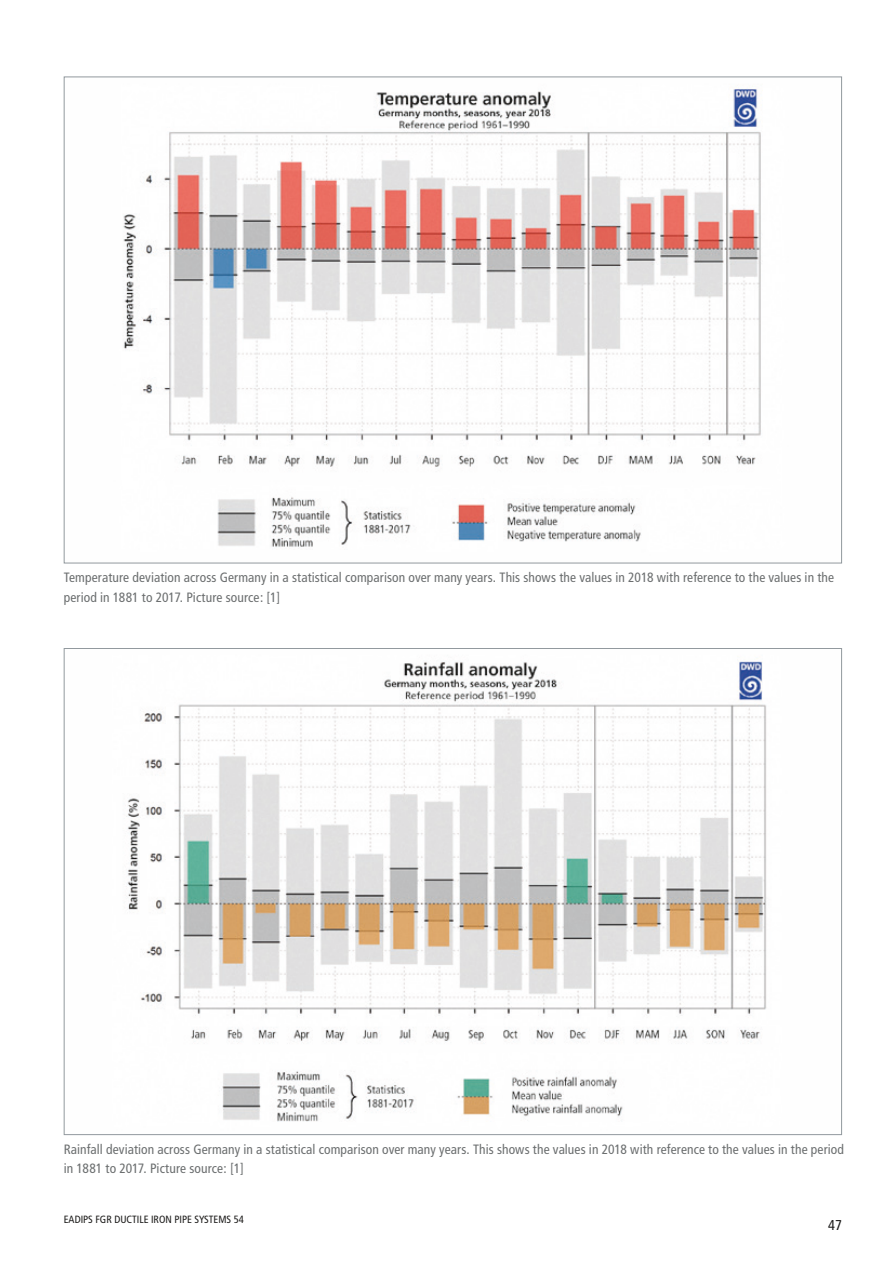
<style>
.page{position:relative;width:893px;height:1263px;background:#fff}
.page>*{position:absolute;margin:0;border:0;box-sizing:border-box;transform-origin:0 0}
.t1{font:condensed 14.25px "Frutiger";color:#1b1a19}
.t2{font:condensed 13.5px/19px "Frutiger";letter-spacing:.005em;color:#6b6e6f}
.t3{font:condensed 10.5px "Frutiger";color:#1b1a19}
</style>
<div class="page">
<img style="left:123px;top:86px;width:638px;height:461px">
<img style="left:126px;top:661px;width:641px;height:461px">
<p class="t2" style="left:64px;top:568px;width:772px">Temperature deviation across Germany in a statistical comparison over many years. This shows the values in 2018 with reference to the values in the period in 1881 to 2017. Picture source: [1]</p>
<p class="t2" style="left:64px;top:1140px;width:782px">Rainfall deviation across Germany in a statistical comparison over many years. This shows the values in 2018 with reference to the values in the period in 1881 to 2017. Picture source: [1]</p>
<p class="t3" style="left:64px;top:1213px;width:182px">EADIPS FGR DUCTILE IRON PIPE SYSTEMS 54</p>
<p class="t1" style="left:828px;top:1217px;width:15px">47</p>
</div>
